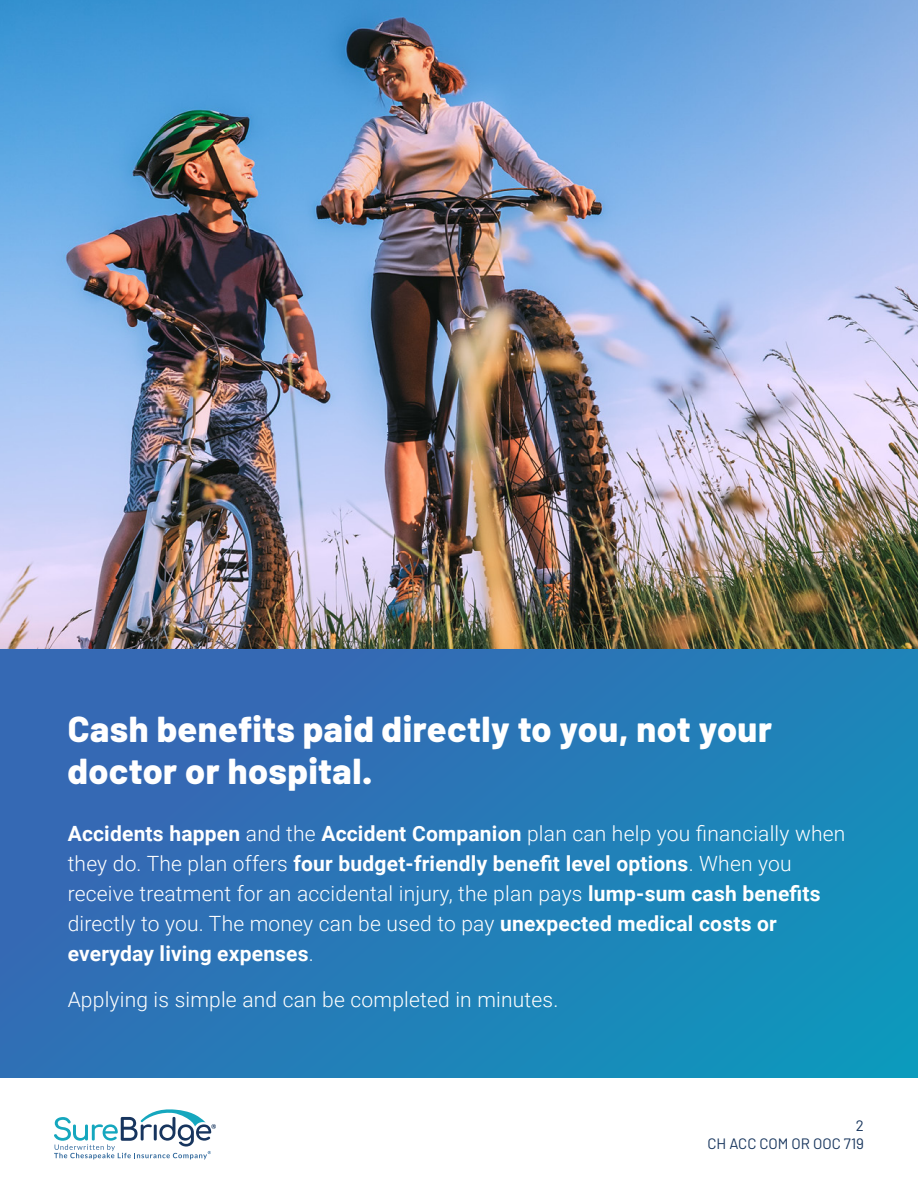
<style>
.page{position:relative;width:918px;height:1188px;background:#fff}
.page>*{position:absolute;margin:0;border:0;box-sizing:border-box;transform-origin:0 0}
.t1{font:800 36px/42px "Barlow";letter-spacing:.015em;color:#fff}
.t2{font:300 21px/30px "Roboto";letter-spacing:.01em;color:#fff}
.t3{font:15px "Barlow";color:#17355d}
.s1{font-weight:700}
</style>
<div class="page">
<svg style="left:54px;top:1109px;width:162px;height:50px"></svg>
<img style="left:0;top:0;width:918px;height:650px">
<div style="left:0;top:650px;width:918px;height:427px;background:linear-gradient(to right,#3767b4,#158fbb)"></div>
<p class="t1" style="left:68px;top:708px;width:706px">Cash benefits paid directly to you, not your doctor or hospital.</p>
<p class="t2" style="left:68px;top:818px;width:779px"><span class="s1">Accidents happen</span> and the <span class="s1">Accident Companion</span> plan can help you financially when they do. The plan offers <span class="s1">four budget-friendly benefit level options</span>. When you receive treatment for an accidental injury, the plan pays <span class="s1">lump-sum cash benefits </span>directly to you. The money can be used to pay <span class="s1">unexpected medical costs or everyday living expenses</span>.</p>
<p class="t2" style="left:68px;top:984px;width:492px">Applying is simple and can be completed in minutes.</p>
<p class="t3" style="left:856px;top:1116px;width:10px">2</p>
<p class="t3" style="left:707px;top:1134px;width:158px">CH ACC COM OR OOC 719</p>
</div>
